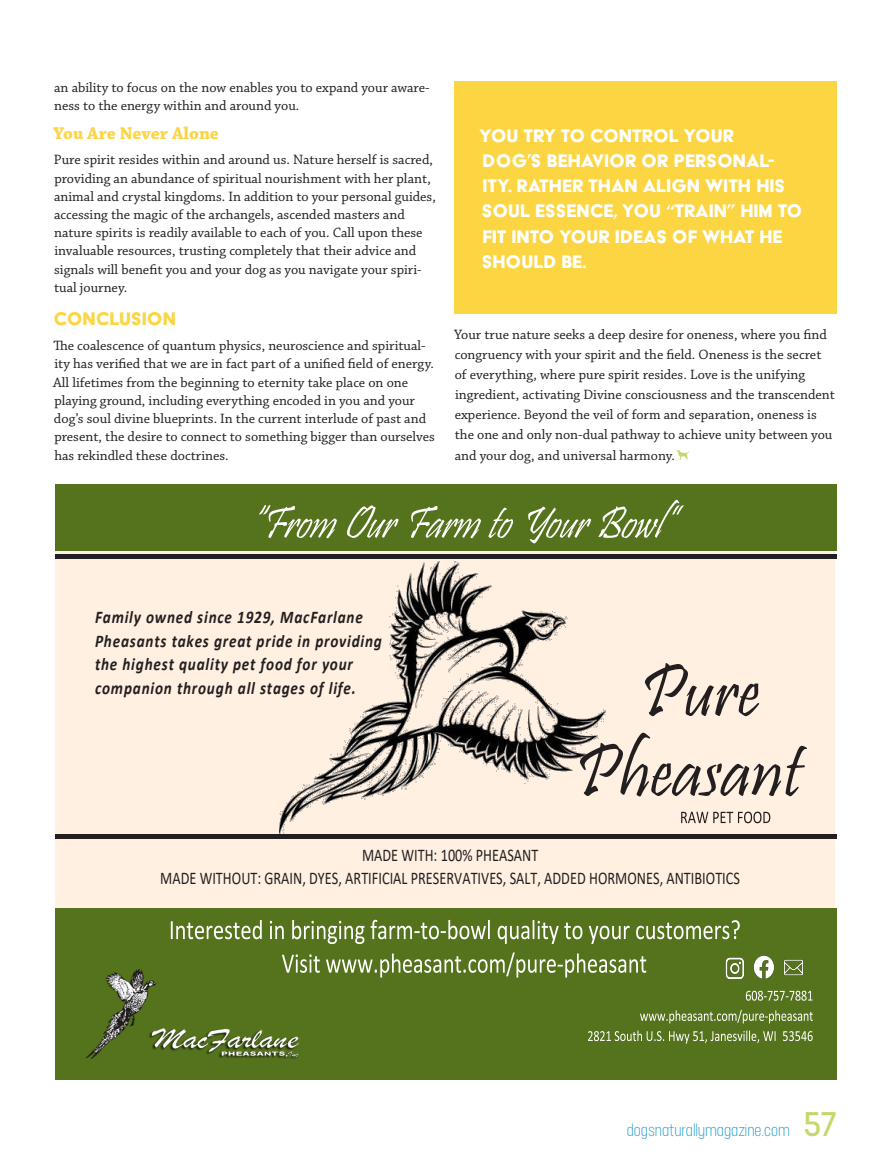
<style>
.page{position:relative;width:891px;height:1161px;background:#fff}
.page>*{position:absolute;margin:0;border:0;box-sizing:border-box;transform-origin:0 0}
.t1{font:76.65px/79.8px "Pristina";color:#231f20;text-align:center}
.t2{font:21px/25.2px "Acier BAT Text Solid";color:#fff}
.t3{font:21px "Acier BAT Text Solid";color:#fcd543}
.t4{font:18px "Neusa";color:#1b99d0}
.t5{font:700 18px "Chaparral Pro";color:#fcd543}
.t6{font:italic 700 17.85px/23.5px "Calibri";letter-spacing:.05em;color:#231f20;scale:.85 1}
.t7{font:17.85px/23.5px "Calibri";color:#231f20;text-align:center;scale:.8 1}
.t8{font:14.25px/18.3px "Chaparral Pro";color:#231f20}
.s1{font-weight:600;font-size:36px;color:#c2d96a}
</style>
<div class="page">
<div style="left:454px;top:81px;width:383px;height:233px;background:#fcd543"></div>
<div style="left:55px;top:544px;width:780px;height:536px;background:#fff0e1"></div>
<div style="left:55px;top:908px;width:781px;height:172px;background:#55721c"></div>
<img style="left:86px;top:969px;width:71px;height:90px">
<svg style="left:746px;top:991px;width:67px;height:10px"></svg>
<svg style="left:640px;top:1010px;width:173px;height:14px"></svg>
<svg style="left:588px;top:1031px;width:188px;height:13px"></svg>
<svg style="left:783px;top:1031px;width:30px;height:10px"></svg>
<img style="left:725px;top:957px;width:25px;height:34px">
<img style="left:753px;top:955px;width:20px;height:24px">
<img style="left:773px;top:959px;width:38px;height:32px">
<svg style="left:192px;top:920px;width:92px;height:19px"></svg>
<svg style="left:292px;top:920px;width:448px;height:24px"></svg>
<svg style="left:282px;top:952px;width:364px;height:26px"></svg>
<div style="left:55px;top:485px;width:782px;height:66px;background:#55721c"></div>
<img style="left:152px;top:834px;width:40px;height:106px">
<img style="left:279px;top:562px;width:326px;height:273px">
<img style="left:539px;top:806px;width:232px;height:18px">
<svg style="left:681px;top:812px;width:89px;height:11px"></svg>
<hr style="left:55px;top:554px;width:781px;height:4px;background:#231f20">
<hr style="left:55px;top:835px;width:781px;height:4px;background:#231f20">
<svg style="left:259px;top:505px;width:78px;height:33px"></svg>
<svg style="left:347px;top:505px;width:52px;height:33px"></svg>
<svg style="left:411px;top:506px;width:70px;height:32px"></svg>
<svg style="left:488px;top:508px;width:25px;height:30px"></svg>
<svg style="left:528px;top:507px;width:63px;height:36px"></svg>
<svg style="left:598px;top:500px;width:81px;height:38px"></svg>
<img style="left:416px;top:521px;width:6px;height:17px">
<img style="left:455px;top:558px;width:7px;height:10px">
<img style="left:266px;top:505px;width:29px;height:91px">
<img style="left:660px;top:502px;width:29px;height:57px">
<img style="left:147px;top:1020px;width:151px;height:39px">
<svg style="left:677px;top:450px;width:12px;height:10px"></svg>
<p class="t8" style="left:54px;top:78px;width:377px">an ability to focus on the now enables you to expand your aware&shy;ness to the energy within and around you.</p>
<p class="t5" style="left:53px;top:123px;width:167px">You Are Never Alone</p>
<p class="t8" style="left:54px;top:151px;width:384px">Pure spirit resides within and around us. Nature herself is sacred, providing an abundance of spiritual nourishment with her plant, animal and crystal kingdoms. In addition to your personal guides, accessing the magic of the archangels, ascended masters and nature spirits is readily available to each of you. Call upon these invaluable resources, trusting completely that their advice and signals will benefit you and your dog as you navigate your spiri&shy;tual journey.</p>
<p class="t3" style="left:54px;top:308px;width:124px">CONCLUSION</p>
<p class="t8" style="left:53px;top:337px;width:383px">The coalescence of quantum physics, neuroscience and spiritual&shy;ity has verified that we are in fact part of a unified field of energy.<br>All lifetimes from the beginning to eternity take place on one playing ground, including everything encoded in you and your dog’s soul divine blueprints. In the current interlude of past and present, the desire to connect to something bigger than ourselves has rekindled these doctrines.</p>
<p class="t8" style="left:454px;top:325px;width:382px;line-height:20.1px">Your true nature seeks a deep desire for oneness, where you find congruency with your spirit and the field. Oneness is the secret of everything, where pure spirit resides. Love is the unifying ingredient, activating Divine consciousness and the transcendent experience. Beyond the veil of form and separation, oneness is the one and only non-dual pathway to achieve unity between you and your dog, and universal harmony.</p>
<p class="t2" style="left:479px;top:123px;width:325px">YOU TRY TO CONTROL YOUR<br>DOG’S BEHAVIOR OR PERSONAL-<br>ITY. RATHER THAN ALIGN WITH HIS<br>SOUL ESSENCE, YOU “TRAIN” HIM TO<br>FIT INTO YOUR IDEAS OF WHAT HE<br>SHOULD BE.</p>
<p class="t6" style="left:95px;top:605px;width:339px">Family owned since 1929, MacFarlane Pheasants takes great pride in providing the highest quality pet food for your companion through all stages of life.</p>
<p class="t1" style="left:575px;top:659px;width:228px">Pure<br>Pheasant</p>
<p class="t7" style="left:160px;top:842px;width:726px">MADE WITH: 100% PHEASANT<br>MADE WITHOUT: GRAIN, DYES, ARTIFICIAL PRESERVATIVES, SALT, ADDED HORMONES, ANTIBIOTICS</p>
<p class="t4" style="left:627px;top:1120px;width:212px">dogsnaturallymagazine.com <span class="s1">57</span></p>
</div>
